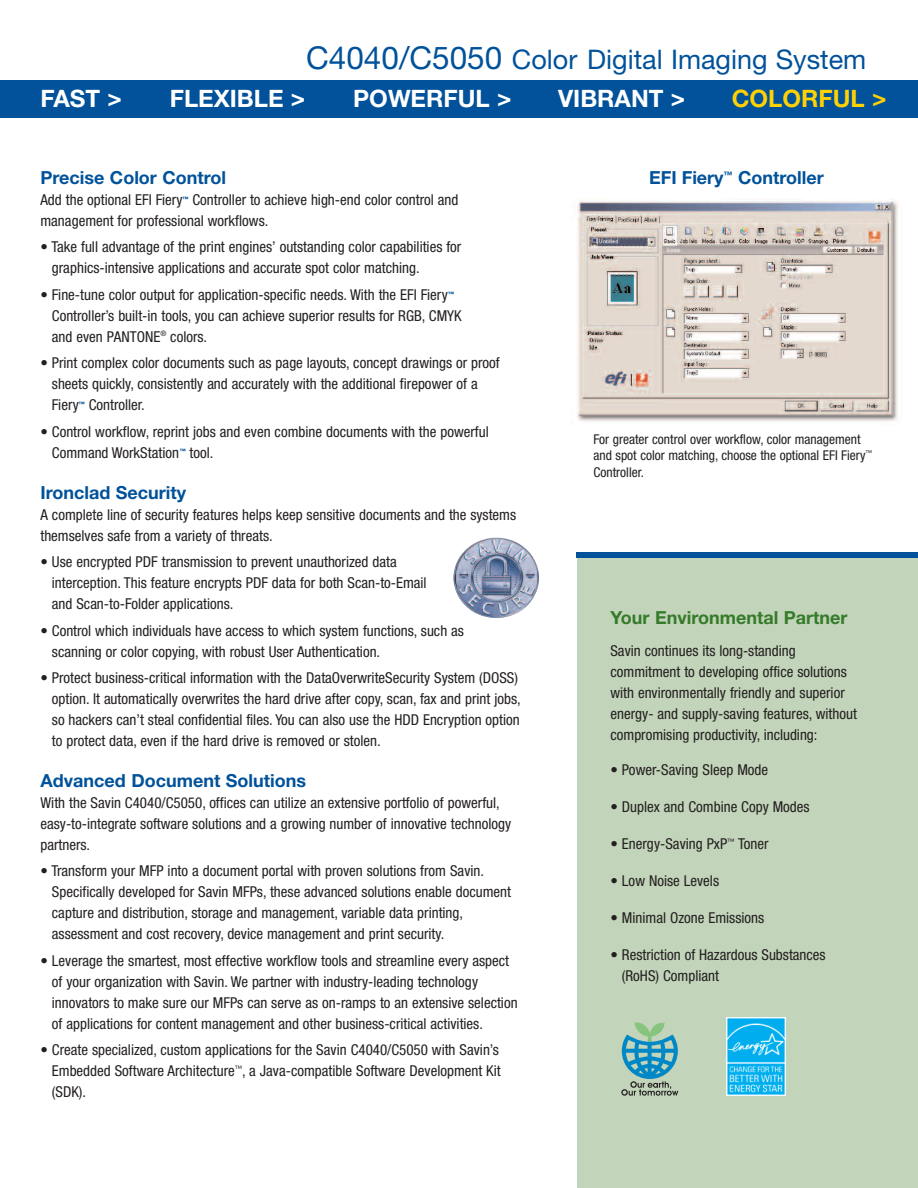
<style>
.page{position:relative;width:918px;height:1188px;background:#fff}
.page>*{position:absolute;margin:0;border:0;box-sizing:border-box;transform-origin:0 0}
.t1{font:27px "Helvetica Neue";color:#01529a}
.t2{font:700 24px "Helvetica Neue";color:#fff}
.t3{font:700 24px "Helvetica Neue";color:#fed105}
.t4{font:700 18px "Helvetica Neue";color:#01529a}
.t5{font:700 18px "Helvetica Neue";color:#357b2b}
.t6{font:condensed 15px/21px "Helvetica Neue";color:#231f20}
.t7{font:condensed 13.5px/16.5px "Helvetica Neue";color:#231f20}
.t8{font:700 condensed 6px "Helvetica Neue";color:#01529a}
.s1{font-size:31.5px}
</style>
<div class="page">
<div style="left:0;top:81px;width:918px;height:37px;background:#01529a"></div>
<img style="left:454px;top:538px;width:85px;height:80px;border-radius:50%">
<div style="left:577px;top:556px;width:341px;height:632px;background:#c2d4b9"></div>
<div style="left:577px;top:553px;width:341px;height:5px;background:#01529a"></div>
<svg style="left:621px;top:1022px;width:57px;height:74px"></svg>
<img style="left:727px;top:1018px;width:58px;height:78px">
<img style="left:577px;top:198px;width:322px;height:224px">
<h1 class="t1" style="left:306px;top:50px;width:562px"><span class="s1">C4040/C5050</span> Color Digital Imaging System</h1>
<h2 class="t2" style="left:40px;top:90px;width:83px">FAST &gt;</h2>
<h2 class="t2" style="left:170px;top:90px;width:137px">FLEXIBLE &gt;</h2>
<h2 class="t2" style="left:353px;top:90px;width:160px">POWERFUL &gt;</h2>
<h2 class="t2" style="left:558px;top:90px;width:129px">VIBRANT &gt;</h2>
<h2 class="t3" style="left:732px;top:90px;width:156px">COLORFUL &gt;</h2>
<p class="t4" style="left:40px;top:171px;width:187px">Precise Color Control</p>
<p class="t6" style="left:40px;top:190px;width:144px">Add the optional EFI Fiery</p>
<p class="t8" style="left:183px;top:196px;width:7px">™</p>
<p class="t6" style="left:40px;top:190px;width:419px;text-indent:152px">Controller to achieve high-end color control and management for professional workflows.</p>
<p class="t6" style="left:52px;top:238px;width:411px;text-indent:-11px">• Take full advantage of the print engines’ outstanding color capabilities for graphics-intensive applications and accurate spot color matching.</p>
<p class="t6" style="left:40px;top:285px;width:409px">• Fine-tune color output for application-specific needs. With the EFI Fiery</p>
<p class="t8" style="left:448px;top:291px;width:7px">™</p>
<p class="t6" style="left:52px;top:306px;width:411px">Controller’s built-in tools, you can achieve superior results for RGB, CMYK and even PANTONE<sup>®</sup> colors.</p>
<p class="t6" style="left:52px;top:354px;width:449px;text-indent:-11px">• Print complex color documents such as page layouts, concept drawings or proof sheets quickly, consistently and accurately with the additional firepower of a<br>Fiery</p>
<p class="t8" style="left:79px;top:402px;width:7px">™</p>
<p class="t6" style="left:89px;top:396px;width:58px">Controller.</p>
<p class="t6" style="left:52px;top:422px;width:438px;text-indent:-11px">• Control workflow, reprint jobs and even combine documents with the powerful<br>Command WorkStation</p>
<p class="t8" style="left:180px;top:449px;width:7px">™</p>
<p class="t6" style="left:190px;top:443px;width:25px">tool.</p>
<p class="t4" style="left:40px;top:486px;width:147px">Ironclad Security</p>
<p class="t6" style="left:40px;top:505px;width:477px">A complete line of security features helps keep sensitive documents and the systems themselves safe from a variety of threats.</p>
<p class="t6" style="left:52px;top:553px;width:376px;text-indent:-11px">• Use encrypted PDF transmission to prevent unauthorized data interception. This feature encrypts PDF data for both Scan-to-Email and Scan-to-Folder applications.</p>
<p class="t6" style="left:52px;top:621px;width:414px;text-indent:-11px">• Control which individuals have access to which system functions, such as scanning or color copying, with robust User Authentication.</p>
<p class="t6" style="left:52px;top:668px;width:470px;text-indent:-11px">• Protect business-critical information with the DataOverwriteSecurity System (DOSS) option. It automatically overwrites the hard drive after copy, scan, fax and print jobs, so hackers can’t steal confidential files. You can also use the HDD Encryption option to protect data, even if the hard drive is removed or stolen.</p>
<p class="t4" style="left:40px;top:774px;width:267px">Advanced Document Solutions</p>
<p class="t6" style="left:40px;top:793px;width:472px">With the Savin C4040/C5050, offices can utilize an extensive portfolio of powerful, easy-to-integrate software solutions and a growing number of innovative technology partners.</p>
<p class="t6" style="left:52px;top:862px;width:461px;text-indent:-11px">• Transform your MFP into a document portal with proven solutions from Savin.<br>Specifically developed for Savin MFPs, these advanced solutions enable document capture and distribution, storage and management, variable data printing, assessment and cost recovery, device management and print security.</p>
<p class="t6" style="left:52px;top:951px;width:467px;text-indent:-11px">• Leverage the smartest, most effective workflow tools and streamline every aspect of your organization with Savin. We partner with industry-leading technology innovators to make sure our MFPs can serve as on-ramps to an extensive selection of applications for content management and other business-critical activities.</p>
<p class="t6" style="left:52px;top:1041px;width:450px;text-indent:-11px">• Create specialized, custom applications for the Savin C4040/C5050 with Savin’s<br>Embedded Software Architecture<sup>™</sup>, a Java-compatible Software Development Kit (SDK).</p>
<p class="t4" style="left:649px;top:171px;width:176px">EFI Fiery<sup>™</sup> Controller</p>
<p class="t7" style="left:594px;top:432px;width:280px">For greater control over workflow, color management and spot color matching, choose the optional EFI Fiery<sup>™<br></sup>Controller.</p>
<p class="t5" style="left:610px;top:611px;width:239px">Your Environmental Partner</p>
<p class="t6" style="left:610px;top:641px;width:248px">Savin continues its long-standing commitment to developing office solutions with environmentally friendly and superior energy- and supply-saving features, without compromising productivity, including:</p>
<p class="t6" style="left:610px;top:761px;width:159px">• Power-Saving Sleep Mode</p>
<p class="t6" style="left:610px;top:798px;width:201px">• Duplex and Combine Copy Modes</p>
<p class="t6" style="left:610px;top:835px;width:160px">• Energy-Saving PxP<sup>™</sup> Toner</p>
<p class="t6" style="left:610px;top:872px;width:110px">• Low Noise Levels</p>
<p class="t6" style="left:610px;top:908px;width:155px">• Minimal Ozone Emissions</p>
<p class="t6" style="left:622px;top:945px;width:205px;text-indent:-11px">• Restriction of Hazardous Substances (RoHS) Compliant</p>
</div>
